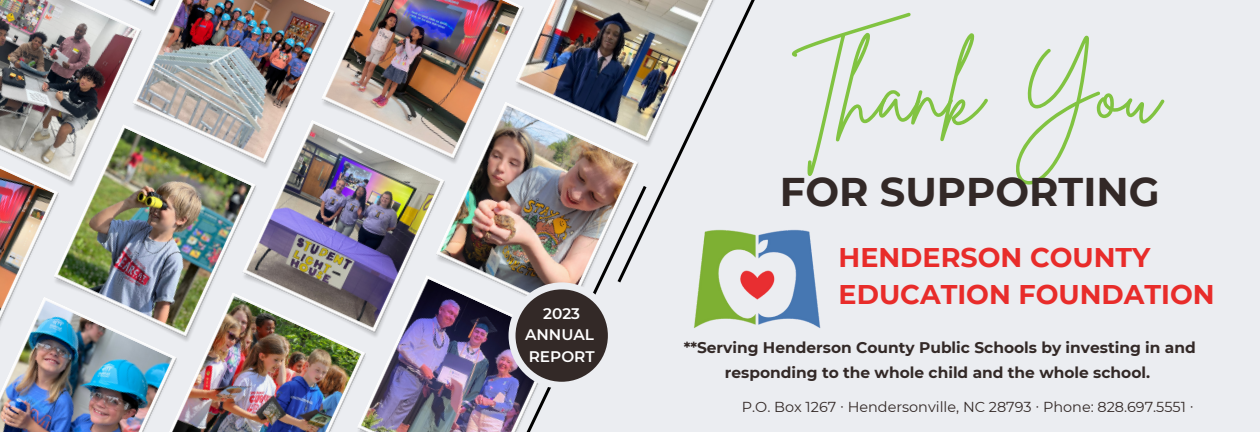
<style>
.page{position:relative;width:1260px;height:432px;background:#ebedf1}
.page>*{position:absolute;margin:0;border:0;box-sizing:border-box;transform-origin:0 0}
.t1{font:91.3px "Brittany Signature";color:#81c341}
.t2{font:700 40px "Montserrat";color:#332927}
.t3{font:700 27px "Montserrat";color:#e82c2a}
.t4{font:700 15.4px/24.8px "Montserrat";color:#332927;text-align:center}
.t5{font:600 15.3px "Montserrat";color:#fff}
.t6{font:14.4px "Montserrat";color:#332927}
</style>
<div class="page">
<img style="left:0;top:0;width:129px;height:131px">
<img style="left:262px;top:169px;width:171px;height:123px">
<img style="left:50px;top:124px;width:212px;height:173px">
<img style="left:354px;top:275px;width:128px;height:157px">
<img style="left:160px;top:292px;width:212px;height:140px">
<img style="left:0;top:297px;width:183px;height:135px">
<img style="left:341px;top:0;width:171px;height:169px">
<img style="left:129px;top:0;width:212px;height:173px">
<img style="left:433px;top:101px;width:182px;height:223px">
<img style="left:512px;top:0;width:103px;height:151px">
<img style="left:482px;top:183px;width:133px;height:249px">
<img style="left:615px;top:0;width:140px;height:283px">
<div style="left:509px;top:282px;width:106px;height:107px;background:#ebedf1;border-radius:50%"></div>
<div style="left:516px;top:289px;width:92px;height:93px;background:#332927;border-radius:50%"></div>
<img style="left:0;top:131px;width:65px;height:223px">
<img style="left:19px;top:0;width:211px;height:21px">
<img style="left:680px;top:212px;width:141px;height:116px">
<p class="t5" style="left:543px;top:304px;width:39px">2023</p>
<p class="t5" style="left:525px;top:326px;width:71px">ANNUAL</p>
<p class="t5" style="left:529px;top:347px;width:67px">REPORT</p>
<p class="t1" style="left:792px;top:33px;width:369px">Thank You</p>
<p class="t2" style="left:780px;top:167px;width:381px">FOR SUPPORTING</p>
<p class="t3" style="left:839px;top:241px;width:313px">HENDERSON COUNTY</p>
<p class="t3" style="left:839px;top:278px;width:378px">EDUCATION FOUNDATION</p>
<p class="t4" style="left:684px;top:335px;width:514px">**Serving Henderson County Public Schools by investing in and responding to the whole child and the whole school.</p>
<p class="t6" style="left:742px;top:398px;width:453px">P.O. Box 1267 ∙ Hendersonville, NC 28793 ∙ Phone: 828.697.5551 ∙</p>
</div>
